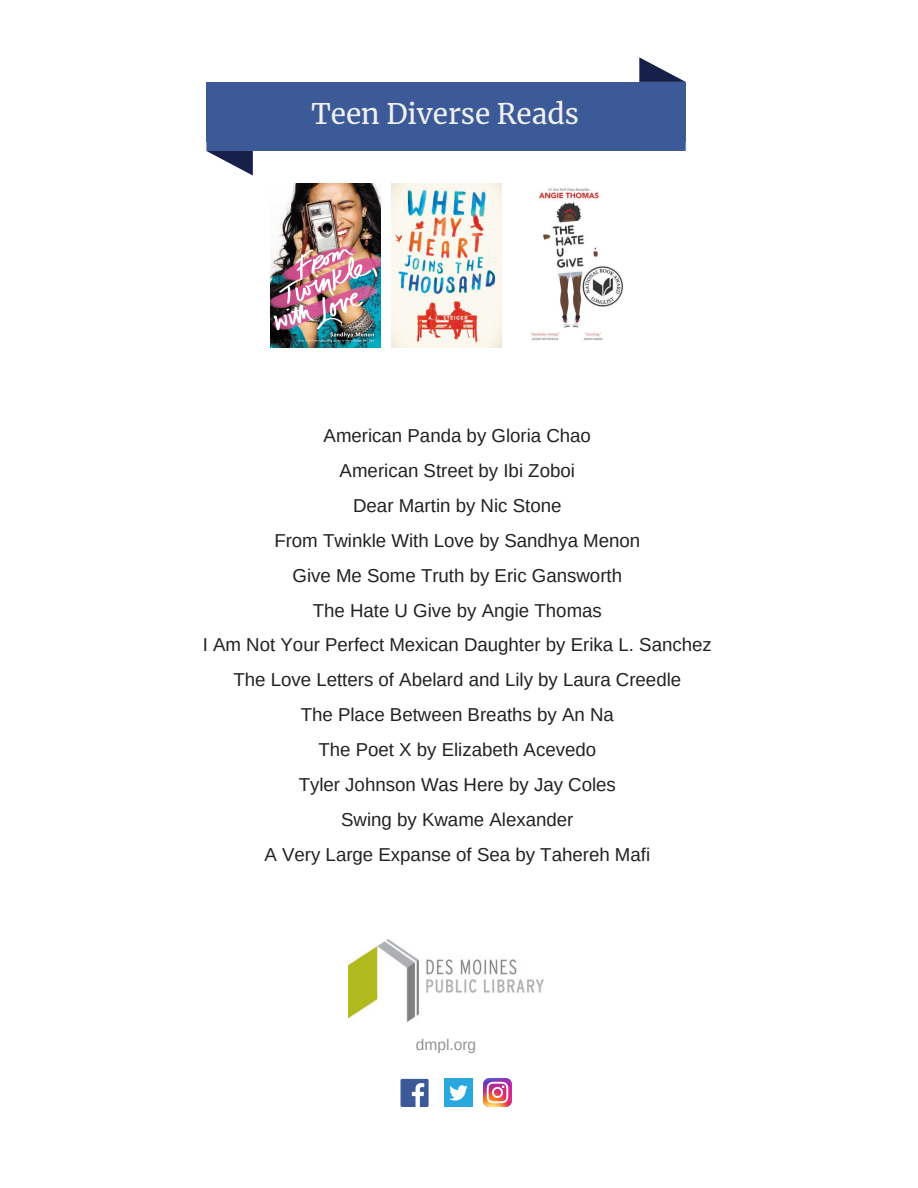
<style>
.page{position:relative;width:918px;height:1188px;background:#fff}
.page>*{position:absolute;margin:0;border:0;box-sizing:border-box;transform-origin:0 0}
.t1{font:28.05px "Merriweather";color:#f1f1f1}
.t2{font:18.75px/34.8px "Arimo";color:#222;text-align:center}
.t3{font:15.6px "Arimo";color:#939393}
</style>
<div class="page">
<div style="left:260px;top:91px;width:373px;height:50px;background:#3d5a98"></div>
<div style="left:206px;top:82px;width:55px;height:10px;background:#3d5a98"></div>
<div style="left:206px;top:91px;width:55px;height:50px;background:#3d5a98"></div>
<svg style="left:206px;top:141px;width:54px;height:35px"></svg>
<div style="left:260px;top:140px;width:373px;height:11px;background:#3d5a98"></div>
<svg style="left:633px;top:141px;width:53px;height:10px"></svg>
<div style="left:632px;top:91px;width:54px;height:50px;background:#3d5a98"></div>
<div style="left:632px;top:82px;width:54px;height:10px;background:#3d5a98"></div>
<svg style="left:639px;top:57px;width:47px;height:25px"></svg>
<div style="left:260px;top:82px;width:373px;height:10px;background:#3d5a98"></div>
<img style="left:349px;top:939px;width:194px;height:83px">
<img style="left:270px;top:183px;width:110px;height:165px">
<img style="left:392px;top:183px;width:110px;height:165px">
<img style="left:530px;top:188px;width:93px;height:153px">
<div style="left:401px;top:1079px;width:28px;height:28px;background:#3d5a98;border-radius:2px"></div>
<svg style="left:412px;top:1083px;width:12px;height:24px"></svg>
<div style="left:444px;top:1079px;width:28px;height:28px;background:#29a7df"></div>
<svg style="left:449px;top:1085px;width:19px;height:16px"></svg>
<img style="left:484px;top:1079px;width:28px;height:28px">
<h1 class="t1" style="left:311px;top:96px;width:269px">Teen Diverse Reads</h1>
<p class="t2" style="left:203px;top:418px;width:511px">American Panda by Gloria Chao<br>American Street by Ibi Zoboi<br>Dear Martin by Nic Stone<br>From Twinkle With Love by Sandhya Menon<br>Give Me Some Truth by Eric Gansworth<br>The Hate U Give by Angie Thomas<br>I Am Not Your Perfect Mexican Daughter by Erika L. Sanchez The Love Letters of Abelard and Lily by Laura Creedle<br>The Place Between Breaths by An Na<br>The Poet X by Elizabeth Acevedo<br>Tyler Johnson Was Here by Jay Coles<br>Swing by Kwame Alexander<br>A Very Large Expanse of Sea by Tahereh Mafi</p>
<p class="t3" style="left:416px;top:1036px;width:62px">dmpl.org</p>
</div>
